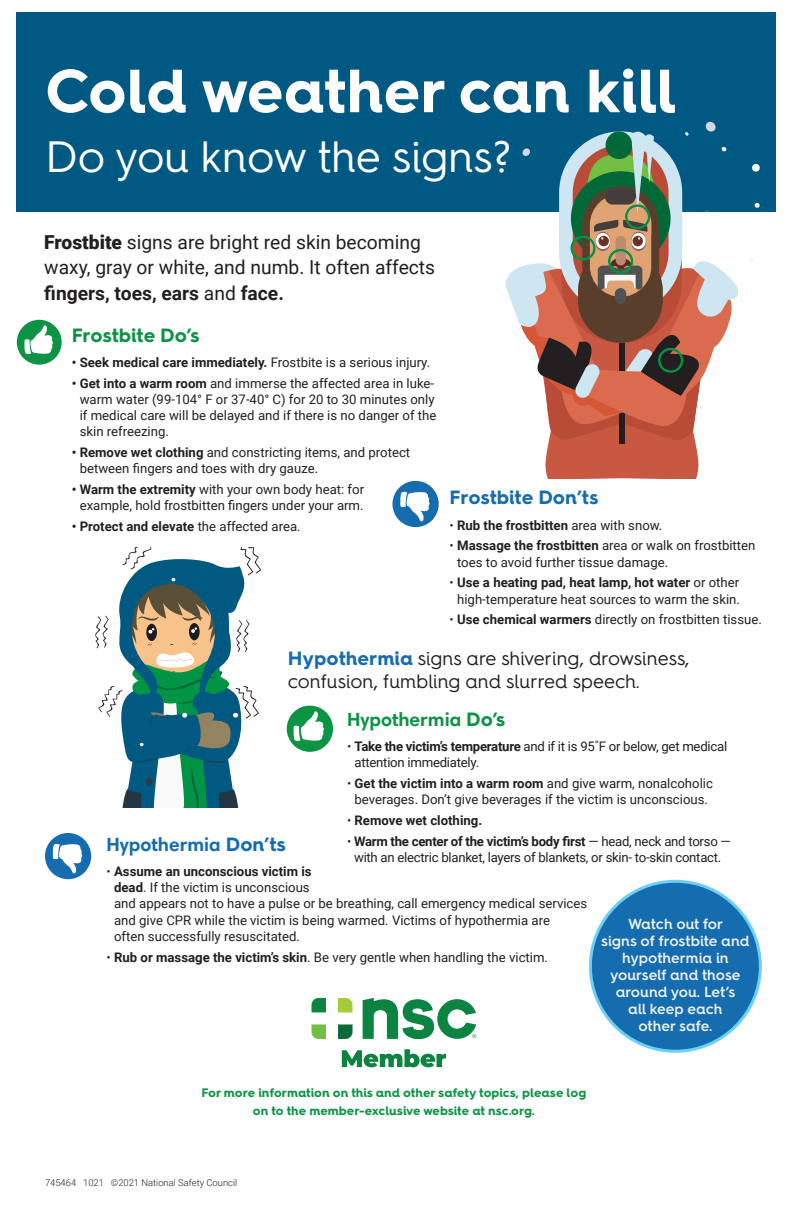
<style>
.page{position:relative;width:792px;height:1224px;background:#fff}
.page>*{position:absolute;margin:0;border:0;box-sizing:border-box;transform-origin:0 0}
.t1{font:700 61px "Hurme Geometric Sans 4";letter-spacing:-.01em;color:#fff}
.t2{font:44px "Hurme Geometric Sans 4";color:#fff}
.t3{font:19.3px/25.3px "Roboto";color:#231f20}
.t4{font:19.3px/23px "Hurme Geometric Sans 4";color:#231f20}
.t5{font:700 19.3px "Harmonia Sans Std";color:#156cae}
.t6{font:700 19.3px "Harmonia Sans Std";color:#0d9344}
.t7{font:700 19.3px "Hurme Geometric Sans 4";color:#156cae}
.t8{font:700 19.3px "Hurme Geometric Sans 4";letter-spacing:-.01em;color:#0d9344}
.t9{font:600 14.7px/16.9px "Hurme Geometric Sans 4";color:#edf1ee;text-align:center}
.t10{font:13.2px/16.2px "Roboto";color:#231f20}
.t11{font:13.2px/16.2px "Roboto";letter-spacing:-.02em;color:#231f20}
.t12{font:700 13.2px "Roboto";color:#231f20}
.t13{font:700 12.3px/17.9px "Hurme Geometric Sans 4";color:#0d9344;text-align:center}
.t14{font:300 9.4px "Roboto";color:#231f20}
.s1{font-weight:900}
.s2{font-weight:700}
.s3{font-weight:400}
.s4{font-weight:300}
.s5{font-weight:700;color:#156cae}
.s6{font-family:"Hurme Geometric Sans 4"}
</style>
<div class="page">
<div style="left:16px;top:12px;width:760px;height:200px;background:#005982"></div>
<div style="left:545px;top:443px;width:154px;height:36px;background:#c85841"></div>
<div style="left:619px;top:332px;width:6px;height:112px;background:#231f20"></div>
<svg style="left:505px;top:121px;width:255px;height:322px"></svg>
<svg style="left:95px;top:547px;width:166px;height:260px"></svg>
<div style="left:17px;top:320px;width:45px;height:45px;background:#0d9344;border-radius:50%"></div>
<svg style="left:24px;top:325px;width:29px;height:29px"></svg>
<div style="left:392px;top:481px;width:47px;height:46px;background:#156cae;border-radius:50%"></div>
<svg style="left:400px;top:491px;width:30px;height:31px"></svg>
<div style="left:287px;top:706px;width:46px;height:46px;background:#0d9344;border-radius:50%"></div>
<svg style="left:293px;top:711px;width:31px;height:30px"></svg>
<div style="left:45px;top:833px;width:46px;height:46px;background:#156cae;border-radius:50%"></div>
<svg style="left:52px;top:843px;width:30px;height:31px"></svg>
<svg style="left:312px;top:998px;width:14px;height:14px"></svg>
<svg style="left:312px;top:1024px;width:14px;height:15px"></svg>
<svg style="left:338px;top:998px;width:15px;height:14px"></svg>
<svg style="left:338px;top:1024px;width:15px;height:15px"></svg>
<svg style="left:363px;top:998px;width:113px;height:41px"></svg>
<svg style="left:342px;top:1049px;width:104px;height:18px"></svg>
<div style="left:590px;top:881px;width:170px;height:170px;background:#156cae;border-radius:50%"></div>
<p class="t1" style="left:45px;top:48px;width:633px">Cold weather can kill</p>
<p class="t2" style="left:45px;top:126px;width:468px">Do you know the signs?</p>
<p class="t3" style="left:44px;top:229px;width:392px"><span class="s1">Frostbite</span> signs are bright red skin becoming waxy, gray or white, and numb. It often affects <span class="s2">fingers, toes, ears</span> and <span class="s2">face.</span></p>
<p class="t8" style="left:72px;top:321px;width:129px">Frostbite Do’s</p>
<p class="t12" style="left:72px;top:353px;width:360px">• Seek medical care immediately. <span class="s3">Frostbite is a serious injury.</span></p>
<p class="t10" style="left:80px;top:374px;width:358px;text-indent:-8px"><span class="s2">• Get into a warm room</span> and immerse the affected area in luke&shy;warm water (99-104° F or 37-40° C) for 20 to 30 minutes only if medical care will be delayed and if there is no danger of the skin refreezing.</p>
<p class="t10" style="left:80px;top:444px;width:332px;text-indent:-8px"><span class="s2">• Remove wet clothing</span> and constricting items, and protect between fingers and toes with dry gauze.</p>
<p class="t10" style="left:72px;top:481px;width:294px;text-align:center"><span class="s2">• Warm the extremity</span> with your own body heat: for example, hold frostbitten fi ngers under your arm.</p>
<p class="t12" style="left:72px;top:517px;width:230px">• Protect and elevate <span class="s3">the affected area.</span></p>
<p class="t7" style="left:450px;top:484px;width:150px">Frostbite Don’ts</p>
<p class="t12" style="left:450px;top:516px;width:214px"><span class="s4">•</span> Rub the frostbitten <span class="s3">area with snow.</span></p>
<p class="t10" style="left:457px;top:537px;width:300px;text-indent:-8px"><span class="s4">•</span> <span class="s2">Massage the frostbitten</span> area or walk on frostbitten toes to avoid further tissue damage.</p>
<p class="t10" style="left:450px;top:574px;width:292px;text-align:center"><span class="s4">•</span> <span class="s2">Use a heating pad, heat lamp, hot water</span> or other high-temperature heat sources to warm the skin.</p>
<p class="t10" style="left:450px;top:611px;width:314px"><span class="s4">•</span> <span class="s2">Use chemical warmers</span> directly on frostbitten tissue.</p>
<p class="t4" style="left:288px;top:647px;width:403px"><span class="s5">Hypothermia</span> signs are shivering, drowsiness, confusion, fumbling and slurred speech.</p>
<p class="t6" style="left:347px;top:707px;width:160px">Hypothermia <span class="s6">Do’s</span></p>
<p class="t11" style="left:355px;top:738px;width:374px;text-indent:-8px"><span class="s4">•</span> <span class="s2">Take the victim’s temperature</span> and if it is 95˚F or below, get medical attention immediately.</p>
<p class="t10" style="left:347px;top:775px;width:367px;text-align:center"><span class="s4">•</span> <span class="s2">Get the victim into a warm room</span> and give warm, nonalcoholic beverages. Don’t give beverages if the victim is unconscious.</p>
<p class="t12" style="left:347px;top:811px;width:137px"><span class="s4">•</span> Remove wet clothing.</p>
<p class="t11" style="left:347px;top:833px;width:385px;text-align:center"><span class="s4">•</span> <span class="s2">Warm the center of the victim’s body first</span> — head, neck and torso — with an electric blanket, layers of blankets, or skin- to-skin contact.</p>
<p class="t5" style="left:107px;top:832px;width:181px">Hypothermia <span class="s6">Don’ts</span></p>
<p class="t10" style="left:114px;top:863px;width:475px;text-indent:-8px"><span class="s4">•</span> <span class="s2">Assume an unconscious victim is<br>dead</span>. If the victim is unconscious<br>and appears not to have a pulse or be breathing, call emergency medical services and give CPR while the victim is being warmed. Victims of hypothermia are<br>often successfully resuscitated.</p>
<p class="t10" style="left:107px;top:948px;width:443px"><span class="s4">•</span> <span class="s2">Rub or massage the victim’s skin</span>. Be very gentle when handling the victim.</p>
<p class="t9" style="left:601px;top:915px;width:150px">Watch out for<br>signs of frostbite and hypothermia in yourself and those around you. Let’s<br>all keep each<br>other safe.</p>
<p class="t13" style="left:201px;top:1084px;width:386px">For more information on this and other safety topics, please log on to the member-exclusive website at nsc.org.</p>
<p class="t14" style="left:45px;top:1176px;width:194px">745464 1021 ©2021 National Safety Council</p>
</div>
